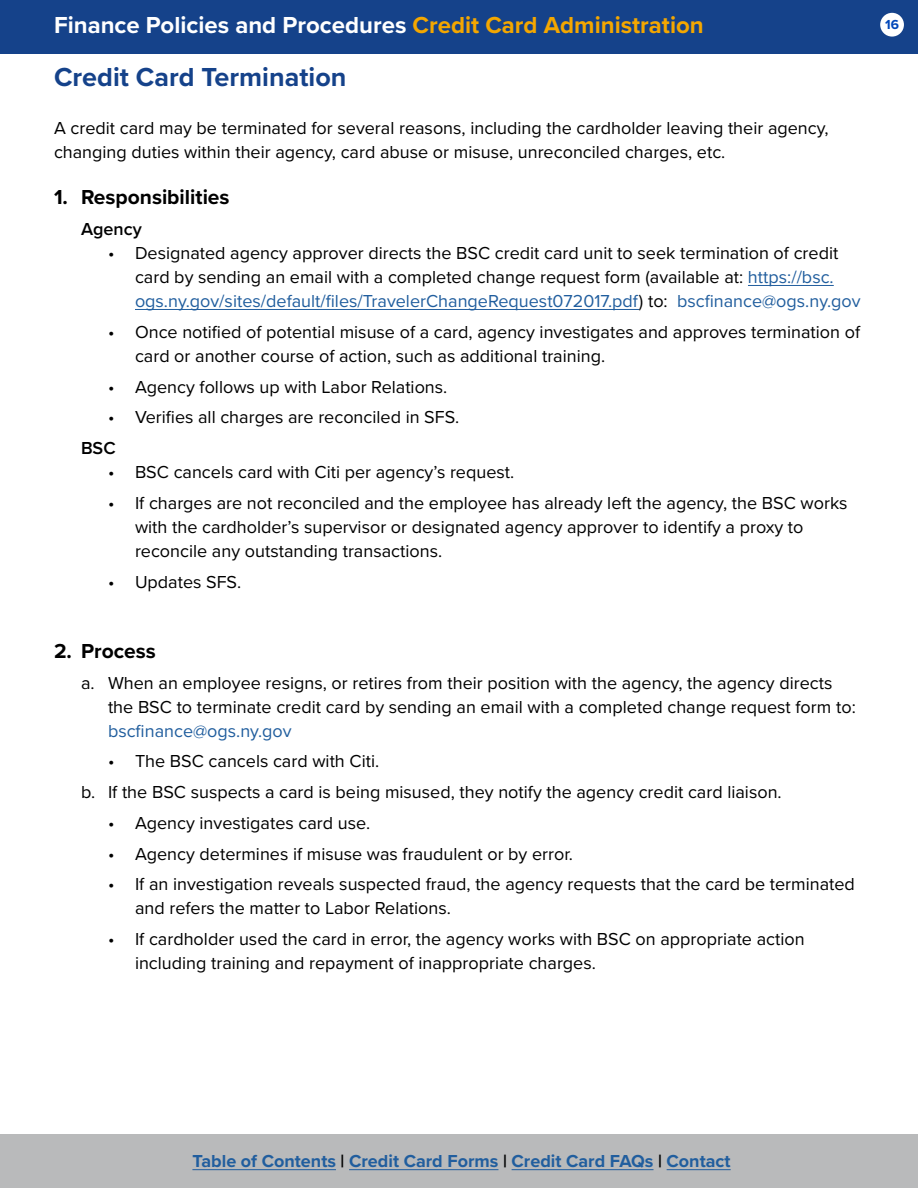
<style>
.page{position:relative;width:918px;height:1188px;background:#fff}
.page>*{position:absolute;margin:0;border:0;box-sizing:border-box;transform-origin:0 0}
.t1{font:700 27px "Proxima Nova";color:#15428a}
.t2{font:700 24px "Proxima Nova";color:#fff}
.Body{font:700 21px "Proxima Nova";color:#000}
.Body-2{font:18px/24px "Proxima Nova";color:#000}
.t3{font:700 18px "Proxima Nova";color:#215e9e}
.Body-3{font:600 18px "Proxima Nova";color:#000}
.t4{font:700 13.5px "Proxima Nova";color:#0047ba}
.s1{color:#f4a700}
.s2{color:#215e9e}
.s3{color:#000}
</style>
<div class="page">
<div style="left:0;top:1134px;width:918px;height:54px;background:#b9babb"></div>
<div style="left:0;top:0;width:918px;height:54px;background:#15428a"></div>
<div style="left:880px;top:13px;width:24px;height:24px;background:#fff;border-radius:50%"></div>
<hr style="left:748px;top:285px;width:86px;height:1px;background:#215e9e">
<hr style="left:135px;top:309px;width:504px;height:1px;background:#215e9e">
<hr style="left:192px;top:1169px;width:144px;height:1px;background:#215e9e">
<hr style="left:349px;top:1169px;width:149px;height:1px;background:#215e9e">
<hr style="left:512px;top:1169px;width:142px;height:1px;background:#215e9e">
<hr style="left:667px;top:1169px;width:64px;height:1px;background:#215e9e">
<p class="t2" style="left:54px;top:7px;width:651px">Finance Policies and Procedures <span class="s1">Credit Card Administration</span></p>
<p class="t4" style="left:885px;top:14px;width:15px">16</p>
<p class="t1" style="left:54px;top:57px;width:294px">Credit Card Termination</p>
<p class="Body-2" style="left:54px;top:115px;width:776px">A credit card may be terminated for several reasons, including the cardholder leaving their agency, changing duties within their agency, card abuse or misuse, unreconciled charges, etc.</p>
<p class="Body" style="left:54px;top:182px;width:177px">1. Responsibilities</p>
<p class="Body-3" style="left:81px;top:216px;width:62px">Agency</p>
<p class="Body-2" style="left:135px;top:240px;width:727px;text-indent:-27px">• Designated agency approver directs the BSC credit card unit to seek termination of credit card by sending an email with a completed change request form (available at: <span class="s2">https://bsc. ogs.ny.gov/sites/default/files/TravelerChangeRequest072017.pdf</span>) to: <span class="s2">bscfinance@ogs.ny.gov</span></p>
<p class="Body-2" style="left:135px;top:319px;width:727px;text-indent:-27px">• Once notified of potential misuse of a card, agency investigates and approves termination of card or another course of action, such as additional training.</p>
<p class="Body-2" style="left:108px;top:374px;width:341px">• Agency follows up with Labor Relations.</p>
<p class="Body-2" style="left:108px;top:405px;width:353px">• Verifies all charges are reconciled in SFS.</p>
<p class="Body-3" style="left:81px;top:435px;width:36px">BSC</p>
<p class="Body-2" style="left:108px;top:459px;width:408px">• BSC cancels card with Citi per agency’s request.</p>
<p class="Body-2" style="left:135px;top:490px;width:714px;text-indent:-27px">• If charges are not reconciled and the employee has already left the agency, the BSC works with the cardholder’s supervisor or designated agency approver to identify a proxy to reconcile any outstanding transactions.</p>
<p class="Body-2" style="left:108px;top:569px;width:135px">• Updates SFS.</p>
<p class="Body" style="left:54px;top:635px;width:103px">2. Process</p>
<p class="Body-2" style="left:108px;top:670px;width:749px;text-indent:-27px">a. When an employee resigns, or retires from their position with the agency, the agency directs the BSC to terminate credit card by sending an email with a completed change request form to: <span class="s2">bscfinance@ogs.ny.gov</span></p>
<p class="Body-2" style="left:108px;top:749px;width:273px">• The BSC cancels card with Citi.</p>
<p class="Body-2" style="left:81px;top:779px;width:702px">b. If the BSC suspects a card is being misused, they notify the agency credit card liaison.</p>
<p class="Body-2" style="left:108px;top:810px;width:264px">• Agency investigates card use.</p>
<p class="Body-2" style="left:108px;top:841px;width:466px">• Agency determines if misuse was fraudulent or by error.</p>
<p class="Body-2" style="left:135px;top:872px;width:721px;text-indent:-27px">• If an investigation reveals suspected fraud, the agency requests that the card be terminated and refers the matter to Labor Relations.</p>
<p class="Body-2" style="left:135px;top:926px;width:671px;text-indent:-27px">• If cardholder used the card in error, the agency works with BSC on appropriate action including training and repayment of inappropriate charges.</p>
<p class="t3" style="left:192px;top:1148px;width:540px">Table of Contents <span class="s3">|</span> Credit Card Forms <span class="s3">|</span> Credit Card FAQs <span class="s3">|</span> Contact</p>
</div>
